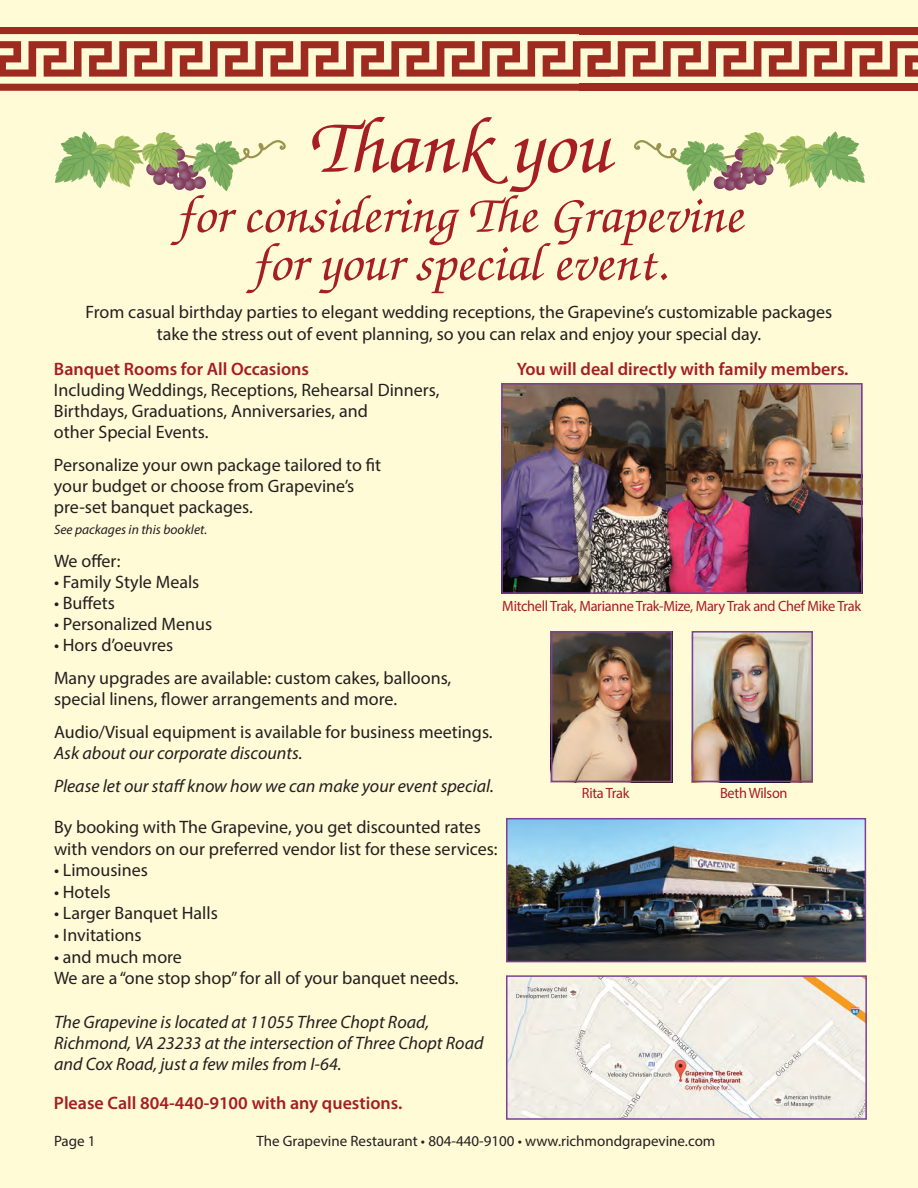
<style>
.page{position:relative;width:918px;height:1188px;background:#fffbd6}
.page>*{position:absolute;margin:0;border:0;box-sizing:border-box;transform-origin:0 0}
.t1{font:italic 500 81px "Zapf Chancery";color:#a61d22}
.t2{font:italic 500 54px/48px "Zapf Chancery";color:#a61d22;text-align:center}
.t3{font:18px/21px "Myriad Pro";color:#231f20}
.t4{font:italic 18px/21px "Myriad Pro";color:#231f20}
.t5{font:600 18px "Myriad Pro";color:#a61d22}
.t6{font:15px "Myriad Pro";color:#231f20}
.t7{font:14.85px "Myriad Pro";letter-spacing:-.02em;color:#a61d22;scale:.96 1}
.t8{font:italic 13.5px "Myriad Pro";color:#231f20}
</style>
<div class="page">
<div style="left:0;top:27px;width:579px;height:7px;background:#9e2a20"></div>
<svg style="left:0;top:84px;width:579px;height:7px;background:#a13025"></svg>
<div style="left:579px;top:27px;width:339px;height:7px;background:#9e2a20"></div>
<div style="left:579px;top:84px;width:339px;height:7px;background:#9e2a20"></div>
<svg style="left:0;top:41px;width:918px;height:36px"></svg>
<img style="left:509px;top:978px;width:355px;height:139px">
<div style="left:506px;top:975px;width:361px;height:145px;border:2px solid #7c4099"></div>
<img style="left:554px;top:634px;width:115px;height:145px">
<div style="left:551px;top:631px;width:121px;height:151px;border:2px solid #7c4099"></div>
<img style="left:695px;top:634px;width:115px;height:145px">
<div style="left:692px;top:631px;width:121px;height:151px;border:2px solid #7c4099"></div>
<img style="left:504px;top:386px;width:356px;height:205px">
<div style="left:501px;top:383px;width:362px;height:211px;border:2px solid #7c4099"></div>
<svg style="left:634px;top:131px;width:231px;height:60px"></svg>
<svg style="left:55px;top:131px;width:230px;height:60px"></svg>
<img style="left:509px;top:821px;width:354px;height:138px">
<div style="left:506px;top:818px;width:360px;height:144px;border:2px solid #7c4099"></div>
<h1 class="t1" style="left:308px;top:106px;width:304px">Thank you</h1>
<h2 class="t2" style="left:175px;top:193px;width:568px">for considering The Grapevine for your special event.</h2>
<p class="t3" style="left:86px;top:301px;width:748px;line-height:21.6px;text-align:center">From casual birthday parties to elegant wedding receptions, the Grapevine’s customizable packages take the stress out of event planning, so you can relax and enjoy your special day.</p>
<p class="t5" style="left:54px;top:357px;width:257px">Banquet Rooms for All Occasions</p>
<p class="t3" style="left:54px;top:379px;width:387px">Including Weddings, Receptions, Rehearsal Dinners,<br>Birthdays, Graduations, Anniversaries, and<br>other Special Events.</p>
<p class="t3" style="left:54px;top:454px;width:329px">Personalize your own package tailored to fit your budget or choose from Grapevine’s pre-set banquet packages.</p>
<p class="t8" style="left:54px;top:521px;width:155px">See packages in this booklet.</p>
<p class="t3" style="left:54px;top:550px;width:68px">We offer:</p>
<p class="t3" style="left:54px;top:571px;width:147px">• Family Style Meals</p>
<p class="t3" style="left:54px;top:592px;width:62px">• Buffets</p>
<p class="t3" style="left:54px;top:613px;width:160px">• Personalized Menus</p>
<p class="t3" style="left:54px;top:628px;width:399px;line-height:33px">• Hors d’oeuvres<br>Many upgrades are available: custom cakes, balloons,</p>
<p class="t3" style="left:54px;top:682px;width:440px;line-height:33px">special linens, flower arrangements and more.<br>Audio/Visual equipment is available for business meetings.</p>
<p class="t4" style="left:54px;top:736px;width:441px;line-height:33px">Ask about our corporate discounts.<br>Please let our staff know how we can make your event special.</p>
<p class="t3" style="left:54px;top:816px;width:445px;line-height:21.6px">By booking with The Grapevine, you get discounted rates with vendors on our preferred vendor list for these services:</p>
<p class="t3" style="left:54px;top:859px;width:95px">• Limousines</p>
<p class="t3" style="left:54px;top:881px;width:58px">• Hotels</p>
<p class="t3" style="left:54px;top:903px;width:165px">• Larger Banquet Halls</p>
<p class="t3" style="left:54px;top:924px;width:89px">• Invitations</p>
<p class="t3" style="left:54px;top:945px;width:406px;line-height:21.6px">• and much more<br>We are a “one stop shop” for all of your banquet needs.</p>
<p class="t4" style="left:54px;top:1011px;width:431px">The Grapevine is located at 11055 Three Chopt Road,<br>Richmond, VA 23233 at the intersection of Three Chopt Road and Cox Road, just a few miles from I-64.</p>
<p class="t5" style="left:517px;top:357px;width:333px">You will deal directly with family members.</p>
<p class="t7" style="left:502px;top:596px;width:375px">Mitchell Trak, Marianne Trak-Mize, Mary Trak and Chef Mike Trak</p>
<p class="t7" style="left:582px;top:783px;width:51px">Rita Trak</p>
<p class="t7" style="left:720px;top:783px;width:72px">Beth Wilson</p>
<p class="t5" style="left:54px;top:1092px;width:350px">Please Call 804-440-9100 with any questions.</p>
<p class="t6" style="left:54px;top:1132px;width:43px">Page 1</p>
<p class="t6" style="left:257px;top:1132px;width:460px">The Grapevine Restaurant • 804-440-9100 • www.richmondgrapevine.com</p>
</div>
